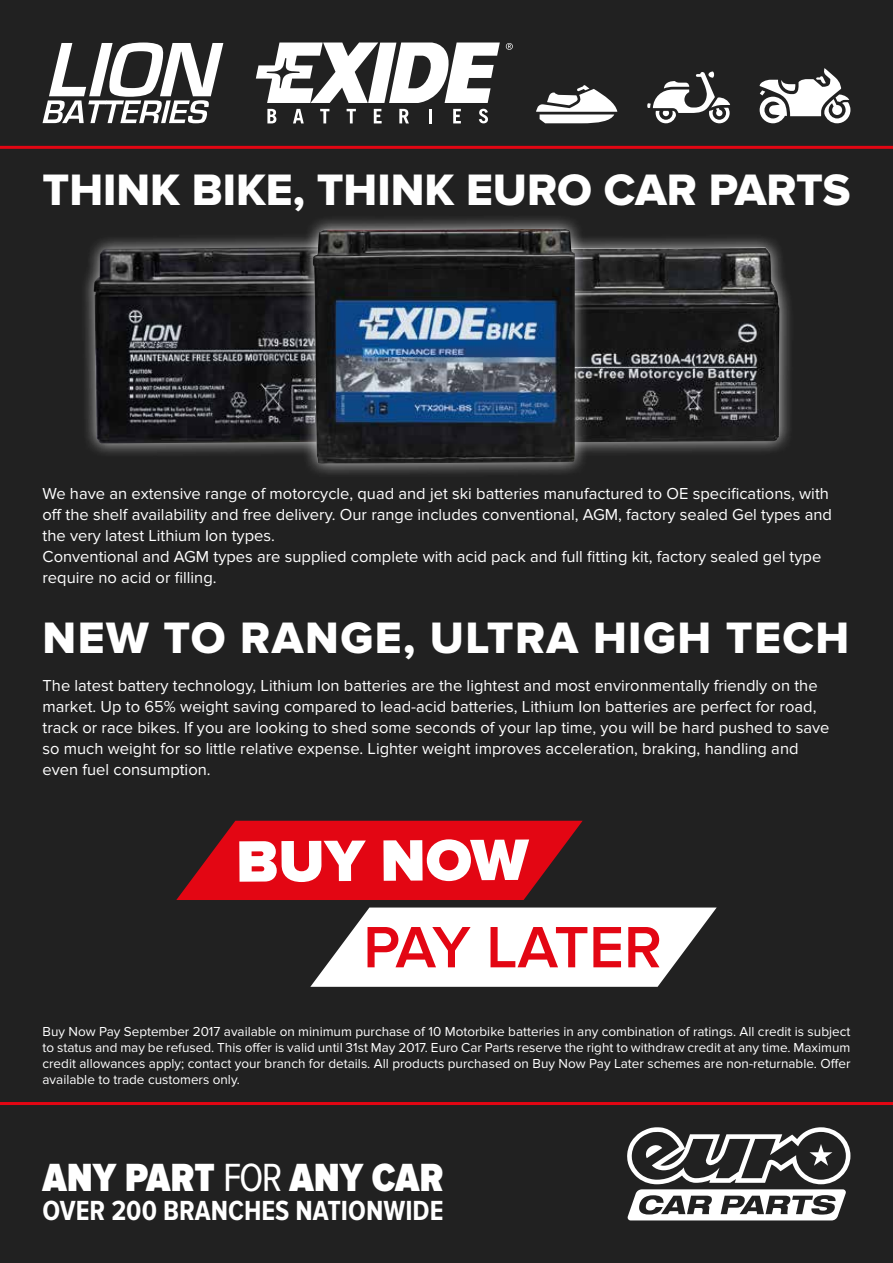
<style>
.page{position:relative;width:893px;height:1263px;background:#212121}
.page>*{position:absolute;margin:0;border:0;box-sizing:border-box;transform-origin:0 0}
.t1{font:45.6px "Proxima Nova Extrabld";color:#fff}
.t2{font:45.6px "Proxima Nova Extrabld";letter-spacing:.03em;color:#fff}
.t3{font:900 40.8px "Proxima Nova Cond";color:#fff}
.t4{font:700 28.65px "Proxima Nova Cond";color:#fff}
.t5{font:16.5px/21px "Proxima Nova";color:#fff}
.t6{font:13.5px/16.2px "Proxima Nova";color:#fff;text-align:justify}
.s1{font-weight:400}
</style>
<div class="page">
<hr style="left:0;top:1102px;width:893px;height:3px;background:#e30613">
<hr style="left:0;top:146px;width:893px;height:3px;background:#e30613">
<svg style="left:647px;top:72px;width:83px;height:51px"></svg>
<svg style="left:536px;top:85px;width:81px;height:38px"></svg>
<svg style="left:760px;top:68px;width:90px;height:55px"></svg>
<svg style="left:43px;top:43px;width:180px;height:80px"></svg>
<svg style="left:506px;top:43px;width:7px;height:7px"></svg>
<svg style="left:256px;top:43px;width:244px;height:60px"></svg>
<svg style="left:267px;top:109px;width:9px;height:14px"></svg>
<svg style="left:293px;top:109px;width:11px;height:14px"></svg>
<svg style="left:320px;top:109px;width:9px;height:14px"></svg>
<svg style="left:347px;top:109px;width:9px;height:14px"></svg>
<svg style="left:374px;top:109px;width:8px;height:14px"></svg>
<svg style="left:399px;top:109px;width:10px;height:14px"></svg>
<hr style="left:429px;top:109px;width:3px;height:14px;background:#fff">
<svg style="left:453px;top:109px;width:8px;height:14px"></svg>
<svg style="left:479px;top:109px;width:9px;height:14px"></svg>
<div style="left:79px;top:232px;width:302px;height:226px;background:#fff;opacity:.75"></div>
<img style="left:94px;top:247px;width:204px;height:196px">
<div style="left:466px;top:233px;width:328px;height:224px;background:#fff;opacity:.75"></div>
<img style="left:590px;top:247px;width:190px;height:197px">
<div style="left:298px;top:214px;width:292px;height:264px;background:#fff;opacity:.75"></div>
<img style="left:313px;top:229px;width:262px;height:235px">
<svg style="left:176px;top:821px;width:407px;height:79px;background:#cc4049"></svg>
<svg style="left:310px;top:907px;width:407px;height:80px;background:#d8b8ba"></svg>
<svg style="left:627px;top:1127px;width:223px;height:93px"></svg>
<h1 class="t1" style="left:43px;top:163px;width:809px">THINK BIKE, THINK EURO CAR PARTS</h1>
<p class="t5" style="left:43px;top:483px;width:791px">We have an extensive range of motorcycle, quad and jet ski batteries manufactured to OE specifications, with off the shelf availability and free delivery. Our range includes conventional, AGM, factory sealed Gel types and the very latest Lithium Ion types.<br>Conventional and AGM types are supplied complete with acid pack and full fitting kit, factory sealed gel type require no acid or filling.</p>
<h1 class="t2" style="left:43px;top:611px;width:808px">NEW TO RANGE, ULTRA HIGH TECH</h1>
<p class="t5" style="left:43px;top:676px;width:788px">The latest battery technology, Lithium Ion batteries are the lightest and most environmentally friendly on the market. Up to 65% weight saving compared to lead-acid batteries, Lithium Ion batteries are perfect for road, track or race bikes. If you are looking to shed some seconds of your lap time, you will be hard pushed to save so much weight for so little relative expense. Lighter weight improves acceleration, braking, handling and even fuel consumption.</p>
<p class="t6" style="left:43px;top:1023px;width:809px">Buy Now Pay September 2017 available on minimum purchase of 10 Motorbike batteries in any combination of ratings. All credit is subject to status and may be refused. This offer is valid until 31st May 2017. Euro Car Parts reserve the right to withdraw credit at any time. Maximum credit allowances apply; contact your branch for details. All products purchased on Buy Now Pay Later schemes are non-returnable. Offer available to trade customers only.</p>
<h2 class="t3" style="left:43px;top:1154px;width:403px">ANY PART <span class="s1">FOR</span> ANY CAR</h2>
<h3 class="t4" style="left:43px;top:1195px;width:402px">OVER 200 BRANCHES NATIONWIDE</h3>
</div>
